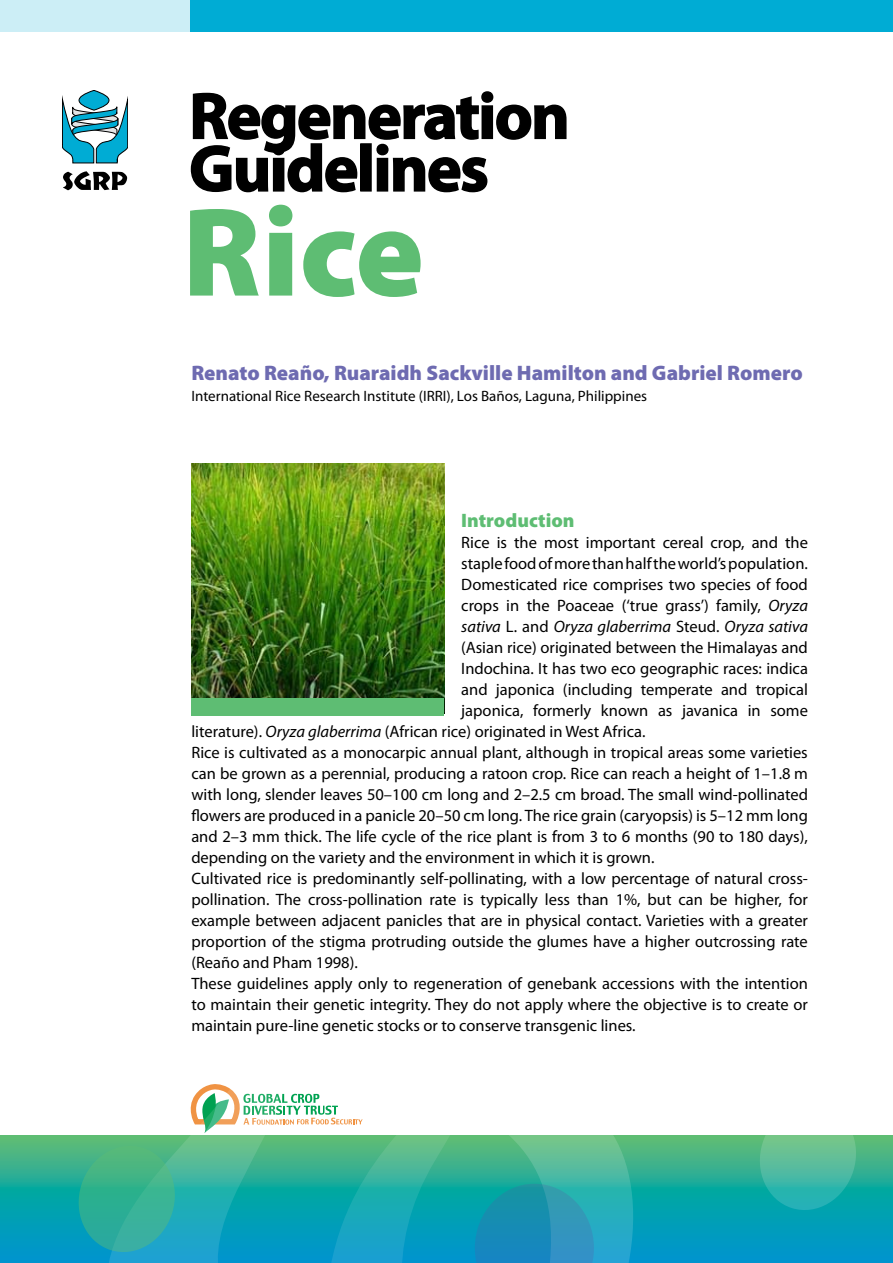
<style>
.page{position:relative;width:893px;height:1263px;background:#fff}
.page>*{position:absolute;margin:0;border:0;box-sizing:border-box;transform-origin:0 0}
.t1{font:900 127.5px "Myriad Pro";color:#5ebd73}
.t2{font:700 66px/52.5px "Myriad Pro";letter-spacing:-.025em;color:#000}
.t3{font:900 21px "Myriad Pro";color:#6e6bb1}
.t4{font:900 19.5px "Myriad Pro";color:#5ebd73}
.t5{font:16.5px "Myriad Pro";color:#000}
.t6{font:italic 16.5px "Myriad Pro";color:#000}
.t7{font:15px "Myriad Pro";color:#000}
.s1{font-style:italic}
.s2{font-style:normal}
</style>
<div class="page">
<svg style="left:0;top:1136px;width:893px;height:127px;background:#15a4a9"></svg>
<svg style="left:79px;top:90px;width:30px;height:20px"></svg>
<div style="left:79px;top:90px;width:30px;height:20px;border:1px solid #000;border-radius:50%"></div>
<svg style="left:62px;top:99px;width:66px;height:64px"></svg>
<svg style="left:63px;top:171px;width:64px;height:19px"></svg>
<div style="left:190px;top:0;width:703px;height:32px;background:#00acd4"></div>
<div style="left:0;top:0;width:190px;height:32px;background:#cceef6"></div>
<svg style="left:521px;top:1135px;width:129px;height:128px;background:#3db3a4"></svg>
<svg style="left:357px;top:1119px;width:164px;height:144px;background:#44b6af"></svg>
<svg style="left:105px;top:1084px;width:252px;height:179px"></svg>
<svg style="left:475px;top:1184px;width:119px;height:79px;background:#1e94b5"></svg>
<svg style="left:73px;top:1140px;width:108px;height:118px;background:#34af98"></svg>
<img style="left:191px;top:464px;width:253px;height:235px">
<div style="left:191px;top:699px;width:253px;height:17px;background:#5ebd73"></div>
<svg style="left:190px;top:91px;width:377px;height:102px"></svg>
<svg style="left:754px;top:1135px;width:108px;height:85px;background:#3ab49f"></svg>
<h2 class="t2" style="left:189px;top:88px;width:382px">Regeneration<br>Guidelines</h2>
<h1 class="t1" style="left:182px;top:167px;width:243px">Rice</h1>
<p class="t3" style="left:191px;top:359px;width:613px">Renato Reaño, Ruaraidh Sackville Hamilton and Gabriel Romero</p>
<p class="t7" style="left:191px;top:387px;width:457px">International Rice Research Institute (IRRI), Los Baños, Laguna, Philippines</p>
<p class="t4" style="left:461px;top:507px;width:115px">Introduction</p>
<p class="t5" style="left:461px;top:532px;width:348px">Rice is the most important cereal crop, and the</p>
<p class="t5" style="left:461px;top:553px;width:348px">staple food of more than half the world’s population.</p>
<p class="t5" style="left:461px;top:574px;width:348px">Domesticated rice comprises two species of food</p>
<p class="t5" style="left:461px;top:595px;width:348px">crops in the Poaceae (‘true grass’) family, <span class="s1">Oryza</span></p>
<p class="t6" style="left:461px;top:616px;width:348px">sativa <span class="s2">L. and</span> Oryza glaberrima <span class="s2">Steud.</span> Oryza sativa</p>
<p class="t5" style="left:461px;top:637px;width:348px">(Asian rice) originated between the Himalayas and</p>
<p class="t5" style="left:461px;top:658px;width:348px">Indochina. It has two eco geographic races: indica</p>
<p class="t5" style="left:461px;top:679px;width:348px">and japonica (including temperate and tropical</p>
<p class="t5" style="left:461px;top:700px;width:348px">japonica, formerly known as javanica in some</p>
<p class="t5" style="left:191px;top:721px;width:456px">literature). <span class="s1">Oryza glaberrima</span> (African rice) originated in West Africa.</p>
<p class="t5" style="left:191px;top:742px;width:618px">Rice is cultivated as a monocarpic annual plant, although in tropical areas some varieties</p>
<p class="t5" style="left:191px;top:763px;width:618px">can be grown as a perennial, producing a ratoon crop. Rice can reach a height of 1–1.8 m</p>
<p class="t5" style="left:191px;top:784px;width:618px">with long, slender leaves 50–100 cm long and 2–2.5 cm broad. The small wind-pollinated</p>
<p class="t5" style="left:191px;top:805px;width:618px">flowers are produced in a panicle 20–50 cm long. The rice grain (caryopsis) is 5–12 mm long</p>
<p class="t5" style="left:191px;top:826px;width:618px">and 2–3 mm thick. The life cycle of the rice plant is from 3 to 6 months (90 to 180 days),</p>
<p class="t5" style="left:191px;top:847px;width:465px">depending on the variety and the environment in which it is grown.</p>
<p class="t5" style="left:191px;top:868px;width:618px">Cultivated rice is predominantly self-pollinating, with a low percentage of natural cross-</p>
<p class="t5" style="left:191px;top:889px;width:618px">pollination. The cross-pollination rate is typically less than 1%, but can be higher, for</p>
<p class="t5" style="left:191px;top:910px;width:618px">example between adjacent panicles that are in physical contact. Varieties with a greater</p>
<p class="t5" style="left:191px;top:931px;width:618px">proportion of the stigma protruding outside the glumes have a higher outcrossing rate</p>
<p class="t5" style="left:191px;top:952px;width:168px">(Reaño and Pham 1998).</p>
<p class="t5" style="left:191px;top:973px;width:618px">These guidelines apply only to regeneration of genebank accessions with the intention</p>
<p class="t5" style="left:191px;top:994px;width:618px">to maintain their genetic integrity. They do not apply where the objective is to create or</p>
<p class="t5" style="left:191px;top:1015px;width:446px">maintain pure-line genetic stocks or to conserve transgenic lines.</p>
</div>
